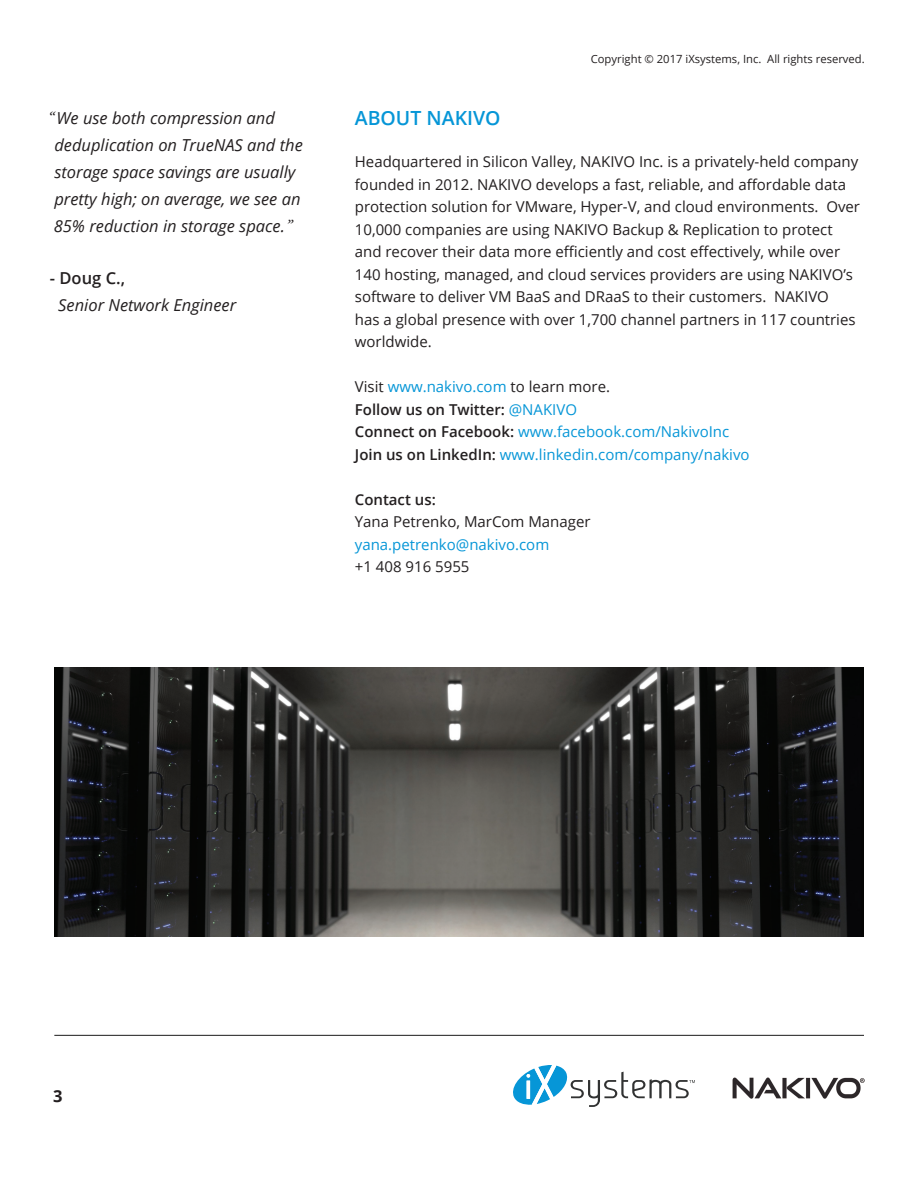
<style>
.page{position:relative;width:918px;height:1188px;background:#fff}
.page>*{position:absolute;margin:0;border:0;box-sizing:border-box;transform-origin:0 0}
.t1{font:600 19.5px "Open Sans";color:#0696d7}
.t2{font:italic 16.5px/27px "Open Sans";color:#231f20}
.t3{font:600 16.5px "Open Sans";color:#231f20}
.t4{font:700 16.5px "Open Sans";color:#231f20}
.t5{font:15px/22.5px "Open Sans";color:#231f20}
.t6{font:15px/22.5px "Open Sans";color:#0696d7}
.t7{font:600 15px "Open Sans";color:#231f20}
.t8{font:11.25px "Open Sans";color:#231f20}
.s1{font-family:"Adobe Garamond Pro";font-size:18px}
.s2{color:#231f20}
.s3{font-weight:600;color:#231f20}
</style>
<div class="page">
<hr style="left:54px;top:1035px;width:810px;height:1px;background:#000">
<svg style="left:513px;top:1065px;width:182px;height:42px"></svg>
<img style="left:732px;top:1077px;width:133px;height:22px">
<img style="left:54px;top:667px;width:810px;height:270px">
<p class="t2" style="left:54px;top:104px;width:251px;text-indent:-7px"><span class="s1">“</span> We use both compression and deduplication on TrueNAS and the storage space savings are usually pretty high; on average, we see an<br>85% reduction in storage space.<span class="s1">”</span></p>
<p class="t3" style="left:50px;top:267px;width:77px">- Doug C.,</p>
<p class="t2" style="left:58px;top:291px;width:179px">Senior Network Engineer</p>
<p class="t8" style="left:591px;top:51px;width:276px">Copyright © 2017 iXsystems, Inc. All rights reserved.</p>
<h1 class="t1" style="left:355px;top:105px;width:147px">ABOUT NAKIVO</h1>
<p class="t5" style="left:355px;top:150px;width:507px">Headquartered in Silicon Valley, NAKIVO Inc. is a privately-held company founded in 2012. NAKIVO develops a fast, reliable, and affordable data protection solution for VMware, Hyper-V, and cloud environments. Over 10,000 companies are using NAKIVO Backup &amp; Replication to protect and recover their data more efficiently and cost effectively, while over 140 hosting, managed, and cloud services providers are using NAKIVO’s software to deliver VM BaaS and DRaaS to their customers. NAKIVO<br>has a global presence with over 1,700 channel partners in 117 countries worldwide.</p>
<p class="t6" style="left:355px;top:375px;width:396px"><span class="s2">Visit</span> www.nakivo.com <span class="s2">to learn more.<br></span><span class="s3">Follow us on Twitter:</span> @NAKIVO<br><span class="s3">Connect on Facebook:</span> www.facebook.com/NakivoInc <span class="s3">Join us on LinkedIn:</span> www.linkedin.com/company/nakivo</p>
<p class="t7" style="left:355px;top:489px;width:82px">Contact us:</p>
<p class="t5" style="left:355px;top:510px;width:237px">Yana Petrenko, MarCom Manager</p>
<p class="t6" style="left:355px;top:533px;width:196px">yana.petrenko@nakivo.com</p>
<p class="t5" style="left:355px;top:555px;width:116px">+1 408 916 5955</p>
<p class="t4" style="left:53px;top:1084px;width:11px">3</p>
</div>
